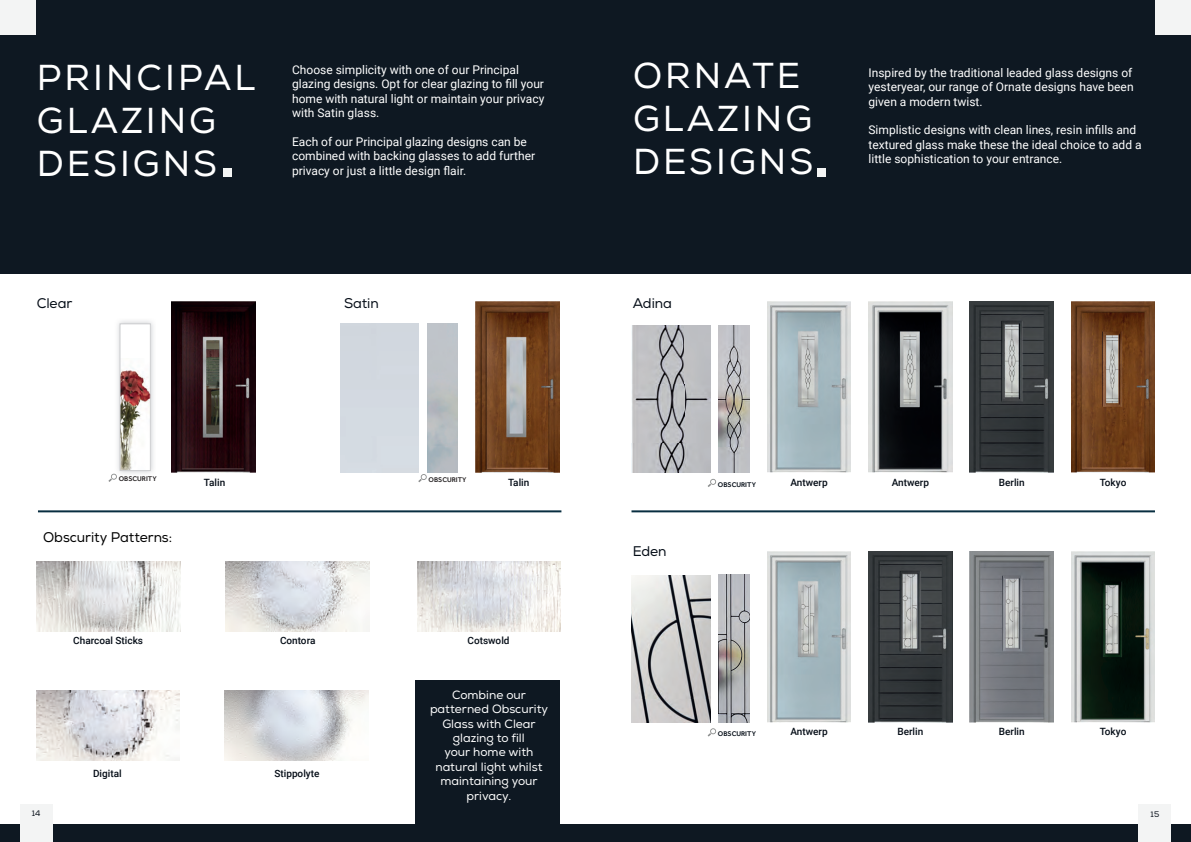
<style>
.page{position:relative;width:1191px;height:842px;background:#fff}
.page>*{position:absolute;margin:0;border:0;box-sizing:border-box;transform-origin:0 0}
.t1{font:36px/43.2px "Nexa";letter-spacing:.085em;color:#fff}
.t2{font:14px "Nexa";letter-spacing:-.005em;color:#050d17}
.t3{font:14px "Nexa";letter-spacing:-.005em;color:#000}
.t4{font:12px/14.4px "Roboto";color:#fff}
.t5{font:12px/14.4px "Nexa";color:#fff;text-align:center}
.t6{font:500 10px "Roboto";color:#050d17}
.t7{font:8px "Nexa";color:#050d17}
.t8{font:500 7px "Effra";color:#050d17}
.t9{font:500 7px "Effra";color:#231f20}
</style>
<div class="page">
<div style="left:415px;top:680px;width:144px;height:162px;background:#0e1822"></div>
<img style="left:172px;top:301px;width:83px;height:171px">
<img style="left:476px;top:301px;width:83px;height:171px">
<img style="left:37px;top:562px;width:143px;height:69px">
<img style="left:417px;top:562px;width:144px;height:69px">
<img style="left:36px;top:691px;width:144px;height:69px">
<img style="left:225px;top:562px;width:144px;height:69px">
<img style="left:225px;top:691px;width:143px;height:69px">
<div style="left:0;top:0;width:1191px;height:35px;background:#0e1822"></div>
<div style="left:0;top:0;width:36px;height:35px;background:#f3f4f4"></div>
<div style="left:0;top:35px;width:595px;height:239px;background:#0e1822"></div>
<hr style="left:38px;top:510px;width:523px;height:2px;background:#082e40">
<div style="left:223px;top:168px;width:9px;height:8px;background:#f3f4f4"></div>
<img style="left:767px;top:302px;width:84px;height:171px">
<img style="left:767px;top:551px;width:84px;height:171px">
<img style="left:868px;top:302px;width:84px;height:171px">
<img style="left:868px;top:551px;width:84px;height:171px">
<img style="left:970px;top:302px;width:83px;height:171px">
<img style="left:970px;top:551px;width:83px;height:171px">
<img style="left:1071px;top:302px;width:84px;height:171px">
<img style="left:1071px;top:551px;width:84px;height:171px">
<img style="left:719px;top:326px;width:30px;height:147px">
<img style="left:719px;top:575px;width:30px;height:147px">
<img style="left:631px;top:326px;width:79px;height:147px">
<img style="left:631px;top:575px;width:79px;height:147px">
<svg style="left:708px;top:479px;width:8px;height:8px"></svg>
<svg style="left:708px;top:728px;width:8px;height:8px"></svg>
<div style="left:1155px;top:0;width:36px;height:35px;background:#f3f4f4"></div>
<div style="left:595px;top:35px;width:596px;height:239px;background:#0e1822"></div>
<hr style="left:631px;top:510px;width:524px;height:2px;background:#082e40">
<div style="left:817px;top:168px;width:8px;height:8px;background:#f3f4f4"></div>
<img style="left:114px;top:321px;width:40px;height:153px">
<div style="left:120px;top:324px;width:30px;height:146px;background:#fff"></div>
<img style="left:122px;top:368px;width:26px;height:101px">
<div style="left:120px;top:324px;width:30px;height:147px;border:1px solid #cdced0"></div>
<svg style="left:109px;top:474px;width:8px;height:8px"></svg>
<svg style="left:418px;top:474px;width:8px;height:8px"></svg>
<div style="left:0;top:823px;width:1191px;height:19px;background:#0e1822"></div>
<div style="left:20px;top:804px;width:32px;height:38px;background:#f3f4f4"></div>
<div style="left:1138px;top:804px;width:33px;height:38px;background:#f3f4f4"></div>
<h1 class="t1" style="left:37px;top:56px;width:220px">PRINCIPAL<br>GLAZING<br>DESIGNS</h1>
<p class="t4" style="left:292px;top:62px;width:254px">Choose simplicity with one of our Principal glazing designs. Opt for clear glazing to fill your home with natural light or maintain your privacy with Satin glass.</p>
<p class="t4" style="left:292px;top:134px;width:245px">Each of our Principal glazing designs can be combined with backing glasses to add further privacy or just a little design flair.</p>
<p class="t2" style="left:37px;top:294px;width:37px">Clear</p>
<p class="t2" style="left:344px;top:294px;width:36px">Satin</p>
<h1 class="t1" style="left:633px;top:55px;width:182px">ORNATE<br>GLAZING<br>DESIGNS</h1>
<p class="t2" style="left:633px;top:294px;width:41px">Adina</p>
<p class="t4" style="left:868px;top:65px;width:267px;text-align:justify">Inspired by the traditional leaded glass designs of yesteryear, our range of Ornate designs have been given a modern twist.</p>
<p class="t4" style="left:868px;top:123px;width:275px">Simplistic designs with clean lines, resin infills and textured glass make these the ideal choice to add a little sophistication to your entrance.</p>
<p class="t9" style="left:119px;top:475px;width:40px">OBSCURITY</p>
<p class="t9" style="left:428px;top:475px;width:40px">OBSCURITY</p>
<p class="t6" style="left:204px;top:475px;width:23px">Talin</p>
<p class="t6" style="left:508px;top:475px;width:23px">Talin</p>
<p class="t6" style="left:790px;top:475px;width:39px">Antwerp</p>
<p class="t8" style="left:718px;top:480px;width:40px">OBSCURITY</p>
<p class="t3" style="left:43px;top:528px;width:130px">Obscurity Patterns:</p>
<p class="t6" style="left:73px;top:634px;width:71px">Charcoal Sticks</p>
<p class="t6" style="left:467px;top:634px;width:44px">Cotswold</p>
<p class="t6" style="left:280px;top:634px;width:37px">Contora</p>
<p class="t6" style="left:93px;top:766px;width:30px">Digital</p>
<p class="t6" style="left:274px;top:766px;width:46px">Stippolyte</p>
<p class="t5" style="left:430px;top:688px;width:120px">Combine our patterned Obscurity<br>Glass with Clear glazing to fill<br>your home with natural light whilst maintaining your privacy.</p>
<p class="t2" style="left:633px;top:542px;width:35px">Eden</p>
<p class="t8" style="left:718px;top:729px;width:40px">OBSCURITY</p>
<p class="t6" style="left:790px;top:725px;width:39px">Antwerp</p>
<p class="t6" style="left:891px;top:475px;width:39px">Antwerp</p>
<p class="t6" style="left:897px;top:725px;width:27px">Berlin</p>
<p class="t6" style="left:998px;top:475px;width:27px">Berlin</p>
<p class="t6" style="left:998px;top:725px;width:27px">Berlin</p>
<p class="t6" style="left:1099px;top:475px;width:28px">Tokyo</p>
<p class="t6" style="left:1099px;top:725px;width:28px">Tokyo</p>
<p class="t7" style="left:32px;top:808px;width:10px">14</p>
<p class="t7" style="left:1150px;top:810px;width:10px">15</p>
</div>
